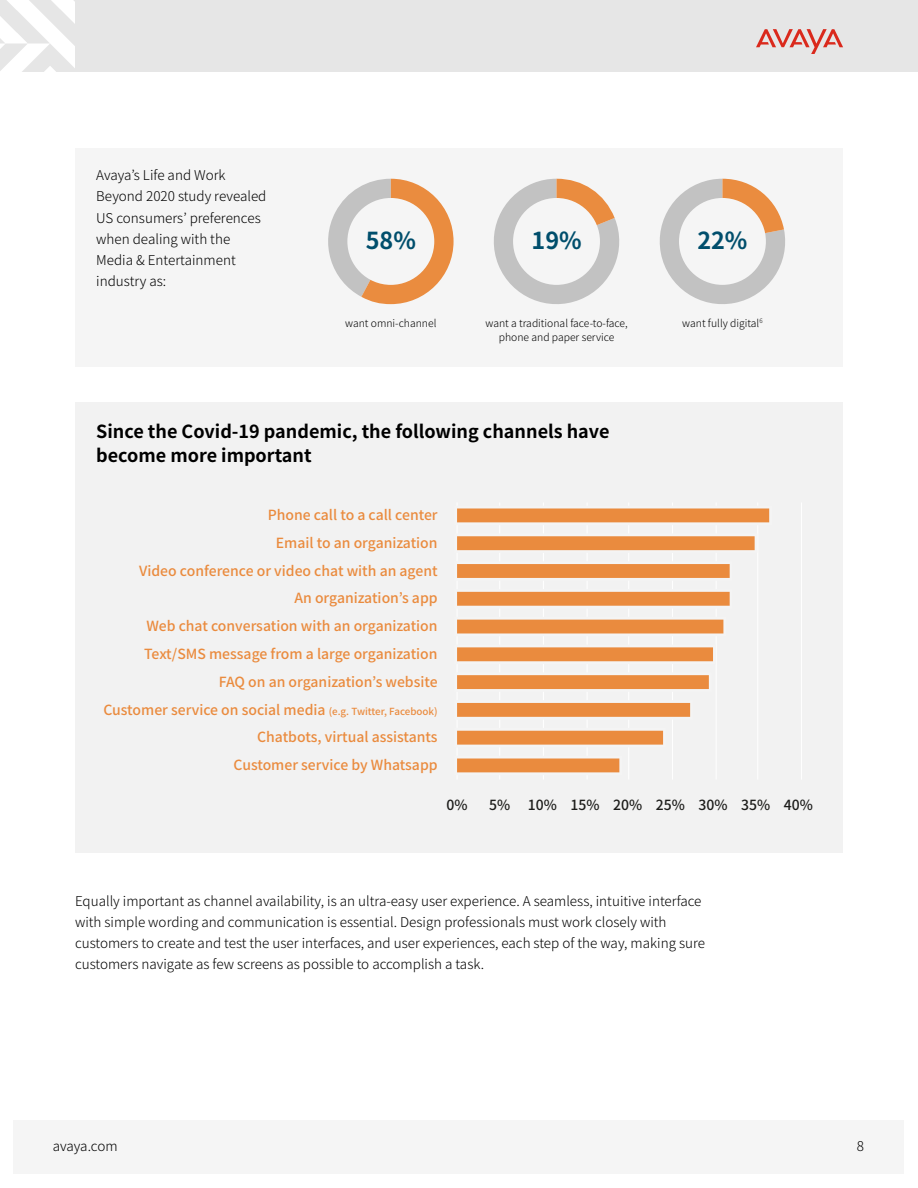
<style>
.page{position:relative;width:918px;height:1188px;background:#fff}
.page>*{position:absolute;margin:0;border:0;box-sizing:border-box;transform-origin:0 0}
.t1{font:700 23.4px "Noto Sans JP";color:#004e6c}
.t2{font:700 18px/24px "Noto Sans JP";color:#000}
.t3{font:500 13.95px/27.8px "Noto Sans JP";color:#ea8b3e;text-align:right}
.t4{font:500 13.95px "Noto Sans JP";color:#1d1d1b}
.t5{font:300 13.5px/21px "Noto Sans JP";color:#000}
.t6{font:300 10.35px/14.2px "Noto Sans JP";color:#000;text-align:center}
.s1{font-size:9.75px}
</style>
<div class="page">
<div style="left:75px;top:148px;width:768px;height:219px;background:#f5f5f5"></div>
<svg style="left:328px;top:179px;width:126px;height:125px"></svg>
<div style="left:347px;top:198px;width:87px;height:87px;background:#f5f5f5;border-radius:50%"></div>
<svg style="left:494px;top:179px;width:126px;height:125px"></svg>
<div style="left:513px;top:198px;width:87px;height:87px;background:#f5f5f5;border-radius:50%"></div>
<svg style="left:659px;top:179px;width:126px;height:125px"></svg>
<div style="left:679px;top:198px;width:87px;height:87px;background:#f5f5f5;border-radius:50%"></div>
<div style="left:75px;top:402px;width:768px;height:451px;background:#f2f2f2"></div>
<hr style="left:457px;top:502px;width:1px;height:278px;background:#fff">
<hr style="left:499px;top:502px;width:1px;height:278px;background:#fff">
<hr style="left:543px;top:502px;width:1px;height:278px;background:#fff">
<hr style="left:587px;top:502px;width:1px;height:278px;background:#fff">
<hr style="left:628px;top:502px;width:1px;height:278px;background:#fff">
<hr style="left:672px;top:502px;width:1px;height:278px;background:#fff">
<hr style="left:716px;top:502px;width:1px;height:278px;background:#fff">
<hr style="left:757px;top:502px;width:1px;height:278px;background:#fff">
<hr style="left:801px;top:502px;width:1px;height:278px;background:#fff">
<svg style="left:457px;top:506px;width:313px;height:19px"></svg>
<svg style="left:457px;top:534px;width:298px;height:19px"></svg>
<svg style="left:457px;top:562px;width:273px;height:18px"></svg>
<svg style="left:457px;top:589px;width:273px;height:19px"></svg>
<svg style="left:457px;top:617px;width:267px;height:19px"></svg>
<svg style="left:457px;top:645px;width:256px;height:19px"></svg>
<svg style="left:457px;top:673px;width:252px;height:19px"></svg>
<svg style="left:457px;top:700px;width:234px;height:19px"></svg>
<svg style="left:457px;top:728px;width:207px;height:19px"></svg>
<svg style="left:457px;top:756px;width:163px;height:19px"></svg>
<div style="left:0;top:0;width:918px;height:72px;background:#e6e6e6"></div>
<svg style="left:756px;top:29px;width:87px;height:25px"></svg>
<div style="left:14px;top:1120px;width:890px;height:54px;background:#f5f5f5"></div>
<svg style="left:0;top:0;width:75px;height:72px"></svg>
<p class="t5" style="left:96px;top:165px;width:172px">Avaya’s Life and Work<br>Beyond 2020 study revealed<br>US consumers’ preferences when dealing with the<br>Media &amp; Entertainment industry as:</p>
<h1 class="t1" style="left:366px;top:227px;width:52px">58%</h1>
<p class="t6" style="left:345px;top:316px;width:93px">want omni-channel</p>
<h1 class="t1" style="left:532px;top:227px;width:52px">19%</h1>
<p class="t6" style="left:485px;top:316px;width:144px">want a traditional face-to-face, phone and paper service</p>
<h2 class="t2" style="left:96px;top:420px;width:515px">Since the Covid-19 pandemic, the following channels have become more important</h2>
<p class="t3" style="left:103px;top:501px;width:336px">Phone call to a call center<br>Email to an organization<br>Video conference or video chat with an agent<br>An organization’s app<br>Web chat conversation with an organization Text/SMS message from a large organization<br>FAQ on an organization’s website<br>Customer service on social media <span class="s1">(e.g. Twitter, Facebook)<br></span>Chatbots, virtual assistants<br>Customer service by Whatsapp</p>
<h1 class="t1" style="left:697px;top:227px;width:52px">22%</h1>
<p class="t6" style="left:682px;top:316px;width:82px">want fully digital<sup>6</sup></p>
<p class="t4" style="left:447px;top:797px;width:23px">0%</p>
<p class="t4" style="left:489px;top:797px;width:23px">5%</p>
<p class="t4" style="left:528px;top:797px;width:287px">10% 15% 20% 25% 30% 35% 40%</p>
<p class="t5" style="left:75px;top:891px;width:632px">Equally important as channel availability, is an ultra-easy user experience. A seamless, intuitive interface with simple wording and communication is essential. Design professionals must work closely with customers to create and test the user interfaces, and user experiences, each step of the way, making sure customers navigate as few screens as possible to accomplish a task.</p>
<p class="t5" style="left:53px;top:1135px;width:66px">avaya.com</p>
<p class="t5" style="left:857px;top:1135px;width:9px">8</p>
</div>
